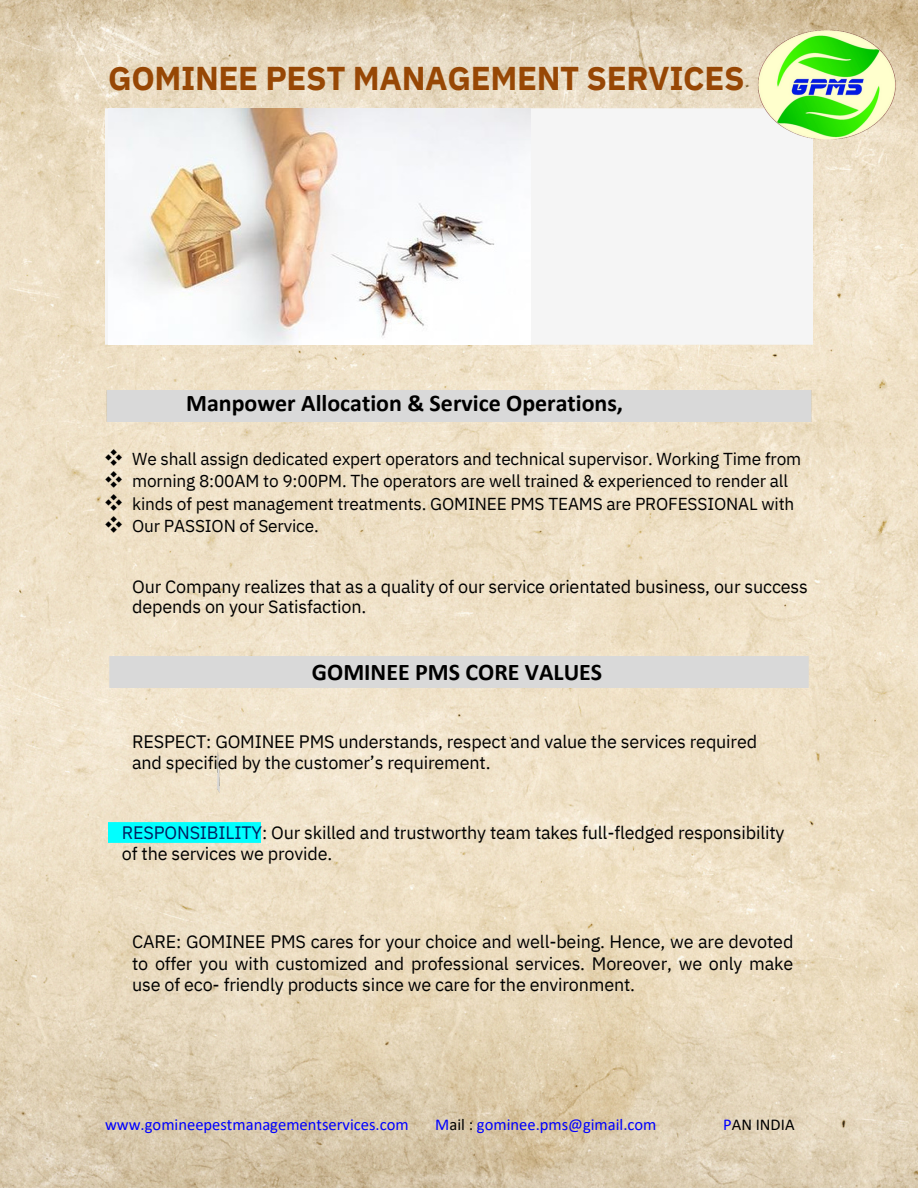
<style>
.page{position:relative;width:918px;height:1188px;background:#fff}
.page>*{position:absolute;margin:0;border:0;box-sizing:border-box;transform-origin:0 0}
.t1{font:700 33px "IBM Plex Sans";letter-spacing:-.01em;color:#974705}
.t2{font:700 24px "Calibri";color:#000}
.t3{font:18px/21.3px "IBM Plex Sans";letter-spacing:-.01em;color:#000}
.t4{font:17.25px/22.5px "IBM Plex Sans";letter-spacing:-.01em;color:#000}
.t5{font:17.25px/22.5px "Noto Sans CJ Ksc";color:#000;text-align:justify}
.t6{font:16.5px "Calibri";color:#00f}
.t7{font:16.5px "Calibri";color:#000}
.s1{color:#001f5f}
.s2{color:#000}
.s3{color:#00f}
</style>
<div class="page">
<img style="left:0;top:0;width:918px;height:1188px">
<div style="left:106px;top:108px;width:706px;height:236px;background:#f5f5f5"></div>
<div style="left:106px;top:390px;width:706px;height:32px;background:#d9d9d9"></div>
<div style="left:106px;top:656px;width:706px;height:32px;background:#d9d9d9"></div>
<div style="left:108px;top:823px;width:153px;height:20px;background:#01ffff"></div>
<img style="left:218px;top:751px;width:2px;height:41px">
<img style="left:108px;top:108px;width:423px;height:236px">
<img style="left:755px;top:29px;width:142px;height:111px">
<h4 class="t1" style="left:108px;top:57px;width:638px">GOMINEE PEST MANAGEMENT SERVICES</h4>
<p class="t2" style="left:186px;top:393px;width:438px">Manpower Allocation &amp; Service Operations,</p>
<p class="t5" style="left:105px;top:445px;width:19px">❖ ❖ ❖ ❖</p>
<p class="t4" style="left:132px;top:447px;width:671px">We shall assign dedicated expert operators and technical supervisor. Working Time from morning 8:00AM to 9:00PM. The operators are well trained &amp; experienced to render all kinds of pest management treatments. GOMINEE PMS TEAMS are PROFESSIONAL with Our PASSION of Service.</p>
<h2 class="t3" style="left:132px;top:576px;width:677px;line-height:20.2px">Our Company realizes that as a quality of our service orientated business, our success depends on your Satisfaction.</h2>
<p class="t2" style="left:312px;top:662px;width:292px">GOMINEE PMS CORE VALUES</p>
<p class="t3" style="left:132px;top:730px;width:627px">RESPECT: GOMINEE PMS understands, respect and value the services required and specified by the customer’s requirement.</p>
<p class="t3" style="left:122px;top:821px;width:664px"><span class="s1">RESPONSIBILITY</span>: Our skilled and trustworthy team takes full-fledged responsibility of the services we provide.</p>
<p class="t3" style="left:132px;top:931px;width:663px;text-align:justify">CARE: GOMINEE PMS cares for your choice and well-being. Hence, we are devoted to offer you with customized and professional services. Moreover, we only make use of eco- friendly products since we care for the environment.</p>
<p class="t6" style="left:105px;top:1117px;width:305px">www.gomineepestmanagementservices.com</p>
<p class="t6" style="left:435px;top:1117px;width:223px">M<span class="s2">ail :</span> gominee.pms@gimail.com</p>
<p class="t7" style="left:723px;top:1117px;width:73px"><span class="s3">P</span>AN INDIA</p>
</div>
